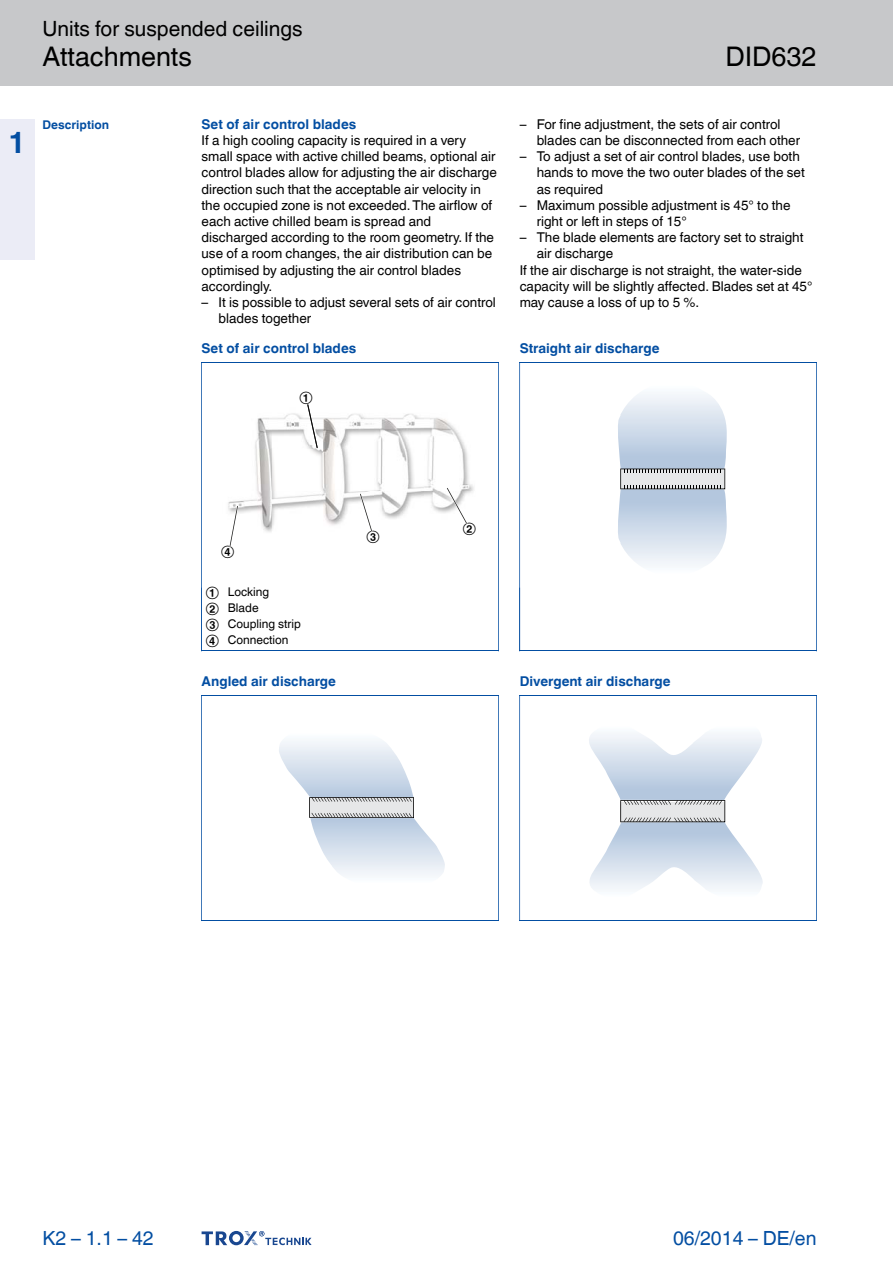
<style>
.page{position:relative;width:893px;height:1263px;background:#fff}
.page>*{position:absolute;margin:0;border:0;box-sizing:border-box;transform-origin:0 0}
.t1{font:700 30px "TROX Helvetica";color:#034ea2}
.t2{font:27px "TROX Helvetica";color:#000}
.t3{font:21px "TROX Helvetica";color:#000}
.t4{font:19.5px "TROX Helvetica";color:#034ea2}
.t5{font:13.5px/16.2px "TROX Helvetica";color:#000}
.t6{font:700 13.5px "TROX Helvetica";color:#034ea2}
.t7{font:12px/15.8px "TROX Helvetica";color:#000}
.t8{font:700 12px "TROX Helvetica";color:#034ea2}
</style>
<div class="page">
<div style="left:0;top:0;width:893px;height:85px;background:#c7c8ca"></div>
<div style="left:0;top:119px;width:34px;height:140px;background:#ebecf6"></div>
<svg style="left:202px;top:1231px;width:110px;height:15px"></svg>
<svg style="left:279px;top:741px;width:166px;height:135px"></svg>
<svg style="left:589px;top:733px;width:174px;height:157px"></svg>
<hr style="left:201px;top:695px;width:1px;height:226px;background:#034ea2">
<hr style="left:498px;top:695px;width:1px;height:226px;background:#034ea2">
<hr style="left:201px;top:695px;width:297px;height:1px;background:#034ea2">
<hr style="left:201px;top:920px;width:297px;height:1px;background:#034ea2">
<hr style="left:519px;top:695px;width:1px;height:226px;background:#034ea2">
<hr style="left:816px;top:695px;width:1px;height:226px;background:#034ea2">
<hr style="left:519px;top:695px;width:297px;height:1px;background:#034ea2">
<hr style="left:519px;top:920px;width:297px;height:1px;background:#034ea2">
<img style="left:228px;top:413px;width:246px;height:119px">
<svg style="left:307px;top:404px;width:11px;height:44px"></svg>
<svg style="left:446px;top:487px;width:21px;height:37px"></svg>
<svg style="left:360px;top:493px;width:12px;height:1px"></svg>
<svg style="left:360px;top:494px;width:12px;height:38px"></svg>
<svg style="left:229px;top:506px;width:9px;height:41px"></svg>
<svg style="left:618px;top:394px;width:109px;height:172px;background:#ced8e5"></svg>
<hr style="left:201px;top:362px;width:1px;height:289px;background:#034ea2">
<hr style="left:498px;top:362px;width:1px;height:289px;background:#034ea2">
<hr style="left:201px;top:362px;width:297px;height:1px;background:#034ea2">
<hr style="left:201px;top:651px;width:297px;height:1px;background:#034ea2">
<hr style="left:519px;top:362px;width:1px;height:289px;background:#034ea2">
<hr style="left:816px;top:362px;width:1px;height:289px;background:#034ea2">
<hr style="left:519px;top:362px;width:297px;height:1px;background:#034ea2">
<hr style="left:519px;top:651px;width:297px;height:1px;background:#034ea2">
<h1 class="t1" style="left:8px;top:118px;width:19px">1</h1>
<h3 class="t3" style="left:43px;top:12px;width:262px">Units for suspended ceilings</h3>
<h2 class="t2" style="left:43px;top:35px;width:151px">Attachments</h2>
<p class="t8" style="left:43px;top:114px;width:68px">Description</p>
<p class="t6" style="left:202px;top:113px;width:156px">Set of air control blades</p>
<p class="t5" style="left:202px;top:131px;width:297px">If a high cooling capacity is required in a very small space with active chilled beams, optional air control blades allow for adjusting the air discharge direction such that the acceptable air velocity in the occupied zone is not exceeded. The airflow of each active chilled beam is spread and discharged according to the room geometry. If the use of a room changes, the air distribution can be optimised by adjusting the air control blades accordingly.</p>
<p class="t5" style="left:219px;top:293px;width:279px;text-indent:-17px">– It is possible to adjust several sets of air control blades together</p>
<p class="t6" style="left:202px;top:337px;width:156px">Set of air control blades</p>
<p class="t7" style="left:299px;top:391px;width:15px">ݢ</p>
<h2 class="t2" style="left:725px;top:35px;width:92px">DID632</h2>
<p class="t5" style="left:537px;top:114px;width:265px;text-indent:-17px">– For fine adjustment, the sets of air control blades can be disconnected from each other</p>
<p class="t5" style="left:537px;top:147px;width:270px;text-indent:-17px">– To adjust a set of air control blades, use both hands to move the two outer blades of the set as required</p>
<p class="t5" style="left:537px;top:195px;width:255px;text-indent:-17px">– Maximum possible adjustment is 45° to the right or left in steps of 15°</p>
<p class="t5" style="left:520px;top:228px;width:285px">– The blade elements are factory set to straight</p>
<p class="t5" style="left:537px;top:244px;width:78px">air discharge</p>
<p class="t5" style="left:520px;top:260px;width:284px">If the air discharge is not straight, the water-side</p>
<p class="t5" style="left:520px;top:276px;width:294px">capacity will be slightly affected. Blades set at 45°</p>
<p class="t5" style="left:520px;top:293px;width:181px">may cause a loss of up to 5 %.</p>
<p class="t6" style="left:520px;top:337px;width:141px">Straight air discharge</p>
<p class="t7" style="left:221px;top:545px;width:15px">ݥ</p>
<p class="t7" style="left:206px;top:583px;width:96px">① Locking<br>② Blade<br>③ Coupling strip<br>④ Connection</p>
<p class="t7" style="left:366px;top:529px;width:15px">ݤ</p>
<p class="t7" style="left:463px;top:521px;width:15px">ݣ</p>
<p class="t6" style="left:202px;top:670px;width:136px">Angled air discharge</p>
<p class="t6" style="left:520px;top:670px;width:152px">Divergent air discharge</p>
<h3 class="t4" style="left:43px;top:1222px;width:113px">K2 – 1.1 – 42</h3>
<h3 class="t4" style="left:673px;top:1222px;width:145px">06/2014 – DE/en</h3>
</div>
